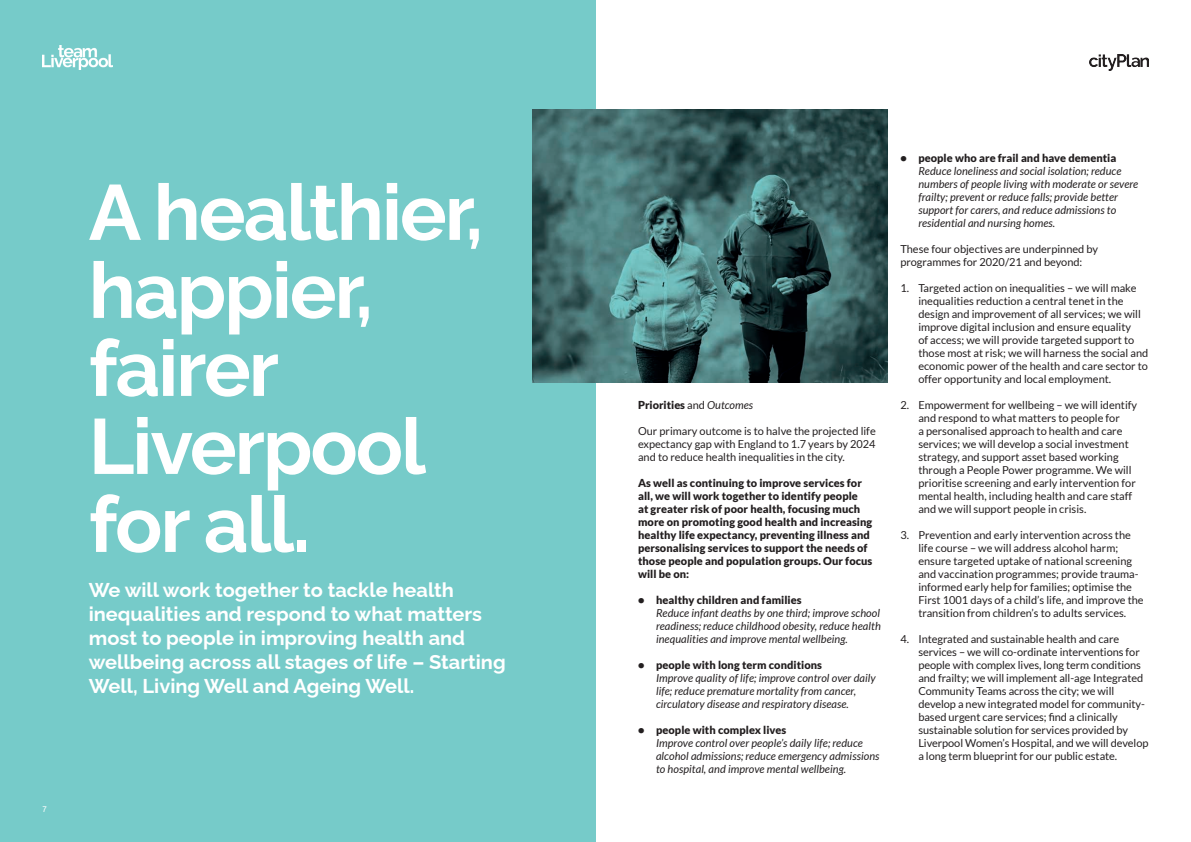
<style>
.page{position:relative;width:1191px;height:842px;background:#fff}
.page>*{position:absolute;margin:0;border:0;box-sizing:border-box;transform-origin:0 0}
.t1{font:700 78px/78px "Raleway";letter-spacing:-.025em;color:#fff}
.t2{font:700 20px/24px "Raleway";color:#fff}
.t3{font:11px/13px "Lato";color:#231f20}
.t4{font:italic 11px/13px "Lato";letter-spacing:.005em;color:#231f20}
.t5{font:900 11px/13px "Lato";letter-spacing:.005em;color:#231f20}
.t6{font:8px "Arial";color:#fff}
.s1{font-weight:400}
.s2{font-weight:400;font-style:italic}
.s3{font-weight:900;font-style:normal}
</style>
<div class="page">
<div style="left:0;top:0;width:595px;height:842px;background:#76cbc9"></div>
<img style="left:533px;top:110px;width:354px;height:273px">
<img style="left:1089px;top:55px;width:59px;height:16px">
<img style="left:43px;top:45px;width:69px;height:25px">
<p class="t1" style="left:89px;top:165px;width:396px">A healthier, happier,</p>
<p class="t1" style="left:89px;top:321px;width:339px">fairer<br>Liverpool for all.</p>
<p class="t2" style="left:89px;top:575px;width:418px">We will work together to tackle health inequalities and respond to what matters most to people in improving health and wellbeing across all stages of life – Starting Well, Living Well and Ageing Well.</p>
<p class="t6" style="left:43px;top:803px;width:6px">7</p>
<p class="t5" style="left:638px;top:398px;width:117px">Priorities <span class="s1">and</span> <span class="s2">Outcomes</span></p>
<p class="t3" style="left:638px;top:424px;width:239px;text-align:justify">Our primary outcome is to halve the projected life expectancy gap with England to 1.7 years by 2024 and to reduce health inequalities in the city.</p>
<p class="t5" style="left:638px;top:476px;width:236px">As well as continuing to improve services for all, we will work together to identify people<br>at greater risk of poor health, focusing much more on promoting good health and increasing healthy life expectancy, preventing illness and personalising services to support the needs of those people and population groups. Our focus will be on:</p>
<p class="t4" style="left:656px;top:594px;width:226px;text-indent:-18px"><span class="s3">• healthy children and families<br></span>Reduce infant deaths by one third; improve school readiness; reduce childhood obesity, reduce health inequalities and improve mental wellbeing.</p>
<p class="t4" style="left:656px;top:659px;width:221px;text-indent:-18px"><span class="s3">• people with long term conditions<br></span>Improve quality of life; improve control over daily life; reduce premature mortality from cancer, circulatory disease and respiratory disease.</p>
<p class="t4" style="left:656px;top:724px;width:225px;text-indent:-18px"><span class="s3">• people with complex lives<br></span>Improve control over people’s daily life; reduce alcohol admissions; reduce emergency admissions to hospital, and improve mental wellbeing.</p>
<p class="t4" style="left:918px;top:152px;width:221px;text-indent:-18px"><span class="s3">• people who are frail and have dementia </span>Reduce loneliness and social isolation; reduce numbers of people living with moderate or severe frailty; prevent or reduce falls; provide better support for carers, and reduce admissions to residential and nursing homes.</p>
<p class="t3" style="left:900px;top:242px;width:199px">These four objectives are underpinned by programmes for 2020/21 and beyond:</p>
<p class="t3" style="left:918px;top:281px;width:231px;text-indent:-18px">1. Targeted action on inequalities – we will make inequalities reduction a central tenet in the design and improvement of all services; we will improve digital inclusion and ensure equality<br>of access; we will provide targeted support to those most at risk; we will harness the social and economic power of the health and care sector to offer opportunity and local employment.</p>
<p class="t3" style="left:918px;top:398px;width:220px;text-indent:-18px">2. Empowerment for wellbeing – we will identify and respond to what matters to people for<br>a personalised approach to health and care services; we will develop a social investment strategy, and support asset based working through a People Power programme. We will prioritise screening and early intervention for mental health, including health and care staff and we will support people in crisis.</p>
<p class="t3" style="left:918px;top:528px;width:227px;text-indent:-18px">3. Prevention and early intervention across the life course – we will address alcohol harm; ensure targeted uptake of national screening and vaccination programmes; provide trauma&shy;informed early help for families; optimise the First 1001 days of a child’s life, and improve the transition from children’s to adults services.</p>
<p class="t3" style="left:918px;top:632px;width:232px;text-indent:-18px">4. Integrated and sustainable health and care services – we will co-ordinate interventions for people with complex lives, long term conditions and frailty; we will implement all-age Integrated Community Teams across the city; we will develop a new integrated model for community&shy;based urgent care services; find a clinically sustainable solution for services provided by Liverpool Women’s Hospital, and we will develop a long term blueprint for our public estate.</p>
</div>
